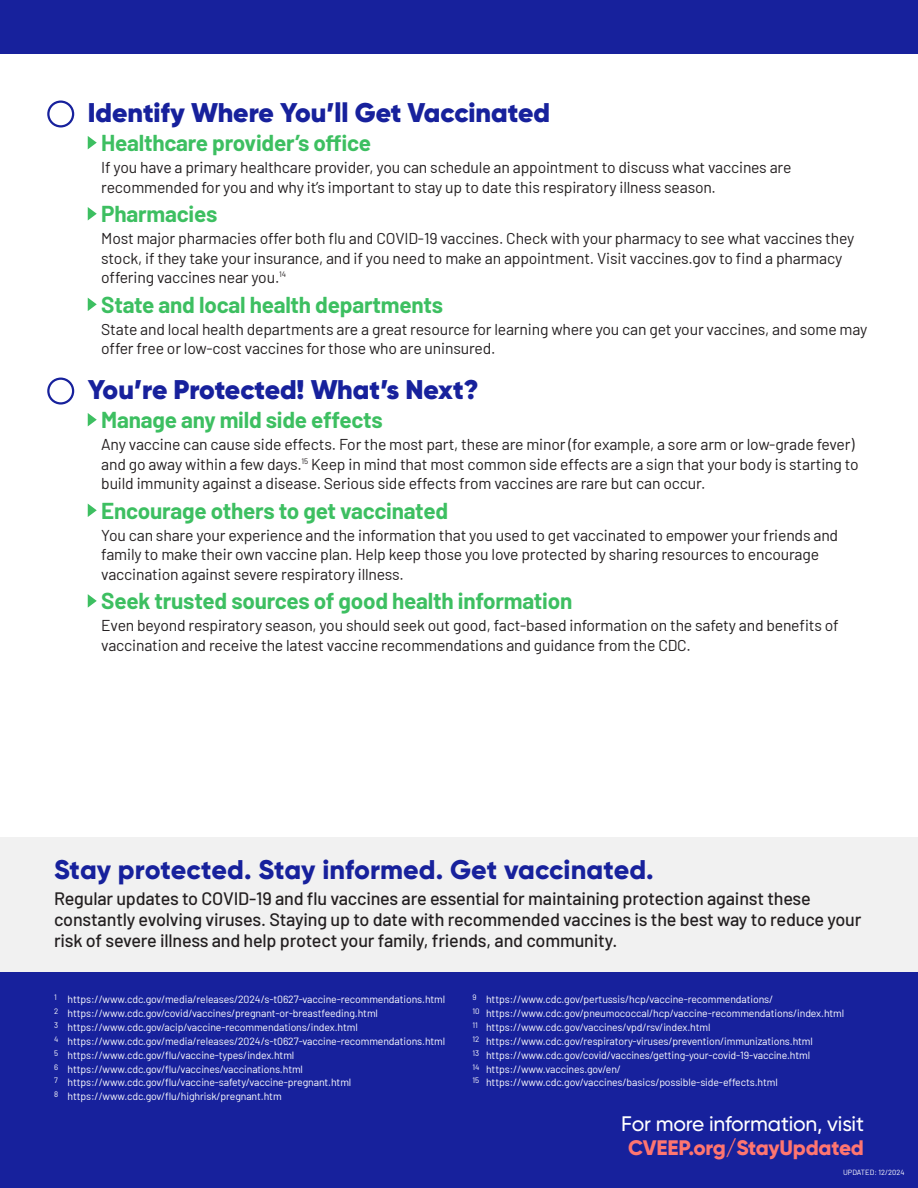
<style>
.page{position:relative;width:918px;height:1188px;background:#fff}
.page>*{position:absolute;margin:0;border:0;box-sizing:border-box;transform-origin:0 0}
.t1{font:900 27px "Gilroy";color:#17219c}
.t2{font:800 27px "Gilroy";color:#17219c}
.t3{font:700 22.5px "Barlow";letter-spacing:-.01em;color:#3dbf61}
.t4{font:500 21px "Gilroy";letter-spacing:-.01em;color:#fff}
.t5{font:800 21px "Gilroy";letter-spacing:-.01em;color:#ff7570}
.t6{font:500 18px/21px "Barlow";letter-spacing:-.01em;color:#231f20}
.t7{font:15.75px/19.5px "Barlow";letter-spacing:-.01em;color:#231f20}
.t8{font:10.5px/14px "Barlow";letter-spacing:-.01em;color:#fff}
.t9{font:7.5px "Barlow";color:#fff}
</style>
<div class="page">
<div style="left:0;top:972px;width:918px;height:216px;background:#17219c"></div>
<div style="left:0;top:0;width:918px;height:54px;background:#17219c"></div>
<div style="left:47px;top:100px;width:27px;height:28px;border:2px solid #17219c;border-radius:50%"></div>
<svg style="left:88px;top:136px;width:9px;height:13px"></svg>
<svg style="left:88px;top:207px;width:9px;height:13px"></svg>
<svg style="left:88px;top:298px;width:9px;height:13px"></svg>
<div style="left:47px;top:378px;width:27px;height:27px;border:2px solid #17219c;border-radius:50%"></div>
<svg style="left:88px;top:413px;width:9px;height:13px"></svg>
<svg style="left:88px;top:504px;width:9px;height:13px"></svg>
<svg style="left:88px;top:594px;width:9px;height:14px"></svg>
<div style="left:0;top:837px;width:918px;height:135px;background:#f1f1f1"></div>
<h1 class="t1" style="left:88px;top:95px;width:464px">Identify Where You’ll Get Vaccinated</h1>
<h2 class="t3" style="left:101px;top:126px;width:272px">Healthcare provider’s office</h2>
<p class="t7" style="left:101px;top:156px;width:692px">If you have a primary healthcare provider, you can schedule an appointment to discuss what vaccines are recommended for you and why it’s important to stay up to date this respiratory illness season.</p>
<h2 class="t3" style="left:101px;top:197px;width:118px">Pharmacies</h2>
<p class="t7" style="left:101px;top:228px;width:755px">Most major pharmacies offer both flu and COVID-19 vaccines. Check with your pharmacy to see what vaccines they stock, if they take your insurance, and if you need to make an appointment. Visit vaccines.gov to find a pharmacy offering vaccines near you.<sup>14</sup></p>
<h2 class="t3" style="left:101px;top:288px;width:343px">State and local health departments</h2>
<p class="t7" style="left:101px;top:318px;width:768px">State and local health departments are a great resource for learning where you can get your vaccines, and some may offer free or low-cost vaccines for those who are uninsured.</p>
<h1 class="t1" style="left:88px;top:372px;width:392px">You’re Protected! What’s Next?</h1>
<h2 class="t3" style="left:101px;top:403px;width:283px">Manage any mild side effects</h2>
<p class="t7" style="left:101px;top:434px;width:759px">Any vaccine can cause side effects. For the most part, these are minor (for example, a sore arm or low-grade fever) and go away within a few days.<sup>15</sup> Keep in mind that most common side effects are a sign that your body is starting to build immunity against a disease. Serious side effects from vaccines are rare but can occur.</p>
<h2 class="t3" style="left:101px;top:494px;width:348px">Encourage others to get vaccinated</h2>
<p class="t7" style="left:101px;top:524px;width:738px">You can share your experience and the information that you used to get vaccinated to empower your friends and family to make their own vaccine plan. Help keep those you love protected by sharing resources to encourage vaccination against severe respiratory illness.</p>
<h2 class="t3" style="left:101px;top:584px;width:473px">Seek trusted sources of good health information</h2>
<p class="t7" style="left:101px;top:615px;width:739px">Even beyond respiratory season, you should seek out good, fact-based information on the safety and benefits of vaccination and receive the latest vaccine recommendations and guidance from the CDC.</p>
<h1 class="t2" style="left:54px;top:852px;width:601px">Stay protected. Stay informed. Get vaccinated.</h1>
<p class="t6" style="left:54px;top:887px;width:809px">Regular updates to COVID-19 and flu vaccines are essential for maintaining protection against these constantly evolving viruses. Staying up to date with recommended vaccines is the best way to reduce your risk of severe illness and help protect your family, friends, and community.</p>
<p class="t8" style="left:54px;top:991px;width:393px"><sup>1</sup> https://www.cdc.gov/media/releases/2024/s-t0627-vaccine-recommendations.html <sup>2</sup> https://www.cdc.gov/covid/vaccines/pregnant-or-breastfeeding.html<br><sup>3</sup> https://www.cdc.gov/acip/vaccine-recommendations/index.html<br><sup>4</sup> https://www.cdc.gov/media/releases/2024/s-t0627-vaccine-recommendations.html <sup>5</sup> https://www.cdc.gov/flu/vaccine-types/index.html<br><sup>6</sup> https://www.cdc.gov/flu/vaccines/vaccinations.html<br><sup>7</sup> https://www.cdc.gov/flu/vaccine-safety/vaccine-pregnant.html<br><sup>8</sup> https://www.cdc.gov/flu/highrisk/pregnant.htm</p>
<p class="t8" style="left:472px;top:991px;width:373px"><sup>9</sup> https://www.cdc.gov/pertussis/hcp/vaccine-recommendations/<br><sup>10</sup> https://www.cdc.gov/pneumococcal/hcp/vaccine-recommendations/index.html <sup>11</sup> https://www.cdc.gov/vaccines/vpd/rsv/index.html<br><sup>12</sup> https://www.cdc.gov/respiratory-viruses/prevention/immunizations.html<br><sup>13</sup> https://www.cdc.gov/covid/vaccines/getting-your-covid-19-vaccine.html<br><sup>14</sup> https://www.vaccines.gov/en/<br><sup>15</sup> https://www.cdc.gov/vaccines/basics/possible-side-effects.html</p>
<h3 class="t4" style="left:621px;top:1110px;width:244px">For more information, visit</h3>
<h3 class="t5" style="left:628px;top:1134px;width:237px">CVEEP.org/StayUpdated</h3>
<p class="t9" style="left:843px;top:1166px;width:63px">UPDATED: 12/2024</p>
</div>
